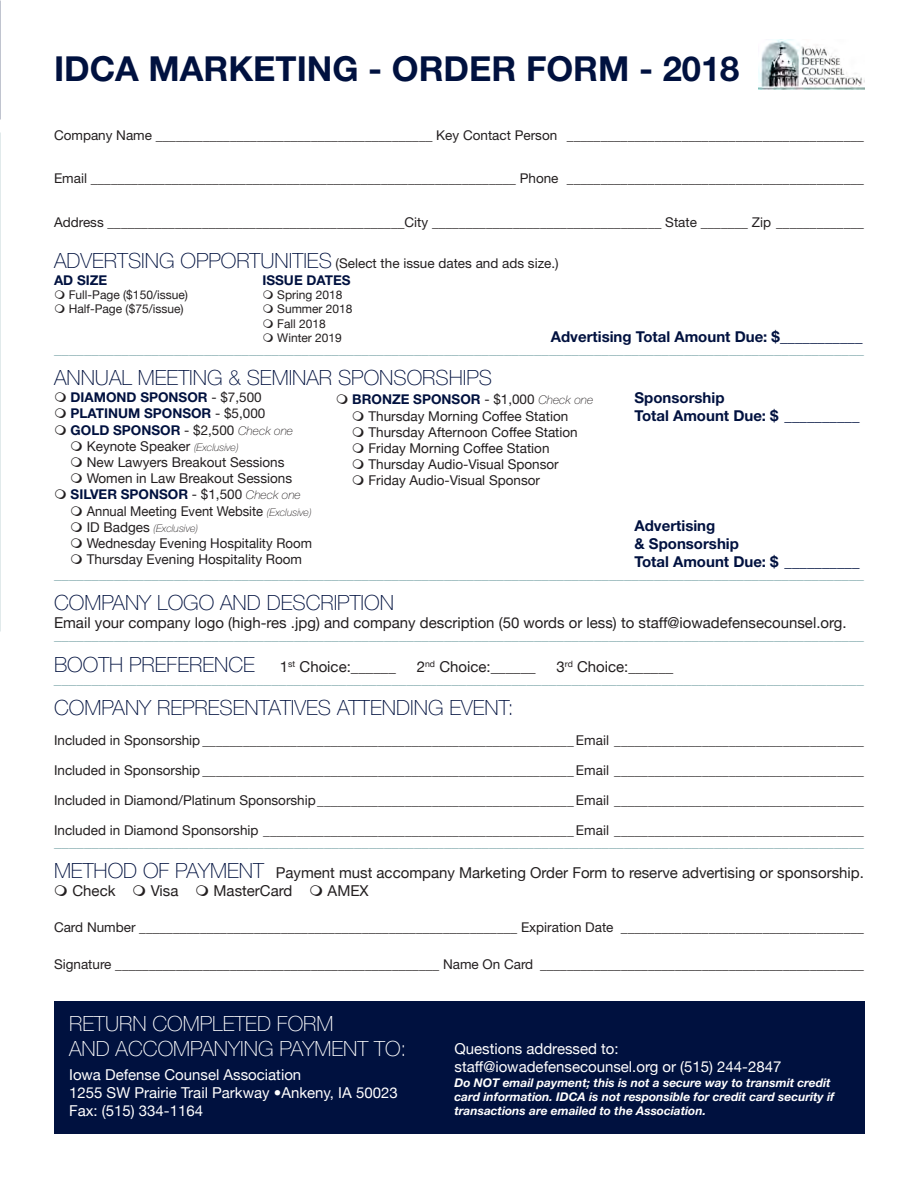
<style>
.page{position:relative;width:918px;height:1188px;background:#fff}
.page>*{position:absolute;margin:0;border:0;box-sizing:border-box;transform-origin:0 0}
.t1{font:700 34.5px "Helvetica Neue";color:#00113f}
.t2{font:100 21px "Helvetica Neue";color:#00113f}
.t3{font:100 21px/25.2px "Helvetica Neue";color:#fff}
.t4{font:15px/12px "Helvetica Neue";color:#86acb0}
.t5{font:15px/18px "Helvetica Neue";color:#fff}
.t6{font:700 15px/18px "Helvetica Neue";color:#00113f}
.t7{font:15px "Helvetica Neue";color:#231f20}
.t8{font:13.5px/16.2px "Helvetica Neue";color:#231f20}
.t9{font:13.5px/16.2px "Helvetica Neue";color:#231f20}
.t10{font:700 13.5px "Helvetica Neue";color:#00113f}
.t11{font:13.5px "Helvetica Neue";color:#231f20;scale:.96 1}
.t12{font:italic 700 12px/14.4px "Helvetica Neue";color:#fff}
.t13{font:12px/14.4px "Helvetica Neue";color:#231f20}
.t14{font:italic 100 10.5px "Helvetica Neue";color:#231f20}
.s1{font-weight:100;font-size:21px;color:#00113f}
.s2{font-weight:700;color:#00113f}
.s3{font-weight:400;color:#231f20}
.s4{font-weight:100;font-style:italic;font-size:12px;color:#231f20}
.s5{font-weight:100;font-style:italic;font-size:10.5px}
.s6{font-weight:400;font-style:normal;font-size:13.5px}
.s7{font-style:inherit}
.s8{font-weight:100;font-style:italic;font-size:12px}
.s9{color:#231f20}
</style>
<div class="page">
<div style="left:54px;top:1001px;width:811px;height:133px;background:#00113f"></div>
<img style="left:759px;top:39px;width:105px;height:51px">
<p class="t1" style="left:54px;top:47px;width:687px">IDCA MARKETING - ORDER FORM - 2018</p>
<p class="t9" style="left:54px;top:127px;width:811px">Company Name _________________________________________ Key Contact Person ____________________________________________</p>
<p class="t9" style="left:54px;top:170px;width:811px">Email _______________________________________________________________ Phone ____________________________________________</p>
<p class="t9" style="left:54px;top:214px;width:811px">Address ____________________________________________City __________________________________ State _______ Zip _____________</p>
<p class="t9" style="left:54px;top:255px;width:506px"><span class="s1">ADVERTSING OPPORTUNITIES</span> (Select the issue dates and ads size.)<br><span class="s2">AD SIZE</span></p>
<p class="t10" style="left:262px;top:271px;width:90px">ISSUE DATES</p>
<p class="t13" style="left:69px;top:287px;width:121px">Full-Page ($150/issue)</p>
<p class="t13" style="left:277px;top:287px;width:67px">Spring 2018</p>
<p class="t13" style="left:69px;top:302px;width:116px">Half-Page ($75/issue)</p>
<p class="t13" style="left:277px;top:302px;width:77px">Summer 2018<br>Fall 2018<br>Winter 2019</p>
<p class="t4" style="left:54px;top:331px;width:811px;text-align:right"><span class="s2">Advertising Total Amount Due: $___________ </span>____________________________________________________________________________________________________________</p>
<p class="t2" style="left:54px;top:366px;width:440px">ANNUAL MEETING &amp; SEMINAR SPONSORSHIPS</p>
<p class="t10" style="left:71px;top:389px;width:193px">DIAMOND SPONSOR <span class="s3">- $7,500</span></p>
<p class="t10" style="left:71px;top:405px;width:196px">PLATINUM SPONSOR <span class="s3">- $5,000</span></p>
<p class="t10" style="left:71px;top:421px;width:224px">GOLD SPONSOR <span class="s3">- $2,500</span> <span class="s4">Check one</span></p>
<p class="t8" style="left:87px;top:438px;width:153px">Keynote Speaker <span class="s5">(Exclusive)</span></p>
<p class="t8" style="left:87px;top:454px;width:199px">New Lawyers Breakout Sessions</p>
<p class="t8" style="left:87px;top:470px;width:207px">Women in Law Breakout Sessions</p>
<p class="t10" style="left:71px;top:486px;width:232px">SILVER SPONSOR <span class="s3">- $1,500</span> <span class="s4">Check one</span></p>
<p class="t11" style="left:87px;top:503px;width:236px">Annual Meeting Event Website <span class="s5">(Exclusive)</span></p>
<p class="t14" style="left:87px;top:522px;width:113px"><span class="s6">ID Badges</span> (Exclusive)</p>
<p class="t8" style="left:87px;top:535px;width:227px">Wednesday Evening Hospitality Room<br>Thursday Evening Hospitality Room</p>
<p class="t8" style="left:369px;top:391px;width:226px;text-indent:-16px"><span class="s2">BRONZE SPONSOR</span> <span class="s7">- $1,000</span> <span class="s8">Check one<br></span>Thursday Morning Coffee Station<br>Thursday Afternoon Coffee Station<br>Friday Morning Coffee Station<br>Thursday Audio-Visual Sponsor<br>Friday Audio-Visual Sponsor</p>
<p class="t6" style="left:634px;top:389px;width:226px">Sponsorship<br>Total Amount Due: $ __________</p>
<p class="t6" style="left:634px;top:517px;width:226px">Advertising<br>&amp; Sponsorship<br>Total Amount Due: $ __________</p>
<p class="t4" style="left:54px;top:568px;width:811px">____________________________________________________________________________________________________________</p>
<p class="t2" style="left:54px;top:591px;width:341px">COMPANY LOGO AND DESCRIPTION</p>
<p class="t4" style="left:54px;top:617px;width:811px"><span class="s9">Email your company logo (high-res .jpg) and company description (50 words or less) to staff@iowadefensecounsel.org. </span>____________________________________________________________________________________________________________</p>
<p class="t2" style="left:54px;top:652px;width:202px">BOOTH PREFERENCE</p>
<p class="t7" style="left:280px;top:657px;width:118px">1<sup>st</sup> Choice:______</p>
<p class="t7" style="left:417px;top:657px;width:120px">2<sup>nd</sup> Choice:______</p>
<p class="t4" style="left:54px;top:660px;width:811px;text-indent:503px"><span class="s9">3</span><sup>rd</sup> <span class="s9">Choice:______ </span>____________________________________________________________________________________________________________</p>
<p class="t2" style="left:54px;top:696px;width:461px">COMPANY REPRESENTATIVES ATTENDING EVENT:</p>
<p class="t8" style="left:54px;top:732px;width:811px">Included in Sponsorship _______________________________________________________ Email _____________________________________</p>
<p class="t8" style="left:54px;top:762px;width:811px">Included in Sponsorship _______________________________________________________ Email _____________________________________</p>
<p class="t8" style="left:54px;top:792px;width:811px">Included in Diamond/Platinum Sponsorship ______________________________________ Email _____________________________________</p>
<p class="t8" style="left:54px;top:822px;width:811px">Included in Diamond Sponsorship ______________________________________________ Email _____________________________________</p>
<p class="t4" style="left:54px;top:826px;width:812px;line-height:31.2px">____________________________________________________________________________________________________________<br><span class="s1">METHOD OF PAYMENT</span> <span class="s9">Payment must accompany Marketing Order Form to reserve advertising or sponsorship.</span></p>
<p class="t7" style="left:72px;top:882px;width:45px">Check</p>
<p class="t7" style="left:151px;top:882px;width:29px">Visa</p>
<p class="t7" style="left:214px;top:882px;width:80px">MasterCard</p>
<p class="t7" style="left:328px;top:882px;width:43px">AMEX</p>
<p class="t9" style="left:54px;top:919px;width:811px">Card Number ________________________________________________________ Expiration Date ____________________________________</p>
<p class="t9" style="left:54px;top:956px;width:811px">Signature ________________________________________________ Name On Card ________________________________________________</p>
<p class="t3" style="left:69px;top:1011px;width:339px">RETURN COMPLETED FORM<br>AND ACCOMPANYING PAYMENT TO:</p>
<p class="t5" style="left:69px;top:1066px;width:330px">Iowa Defense Counsel Association<br>1255 SW Prairie Trail Parkway •Ankeny, IA 50023<br>Fax: (515) 334-1164</p>
<p class="t5" style="left:454px;top:1040px;width:328px">Questions addressed to: staff@iowadefensecounsel.org or (515) 244-2847</p>
<p class="t12" style="left:454px;top:1075px;width:382px">Do NOT email payment; this is not a secure way to transmit credit card information. IDCA is not responsible for credit card security if transactions are emailed to the Association.</p>
</div>
